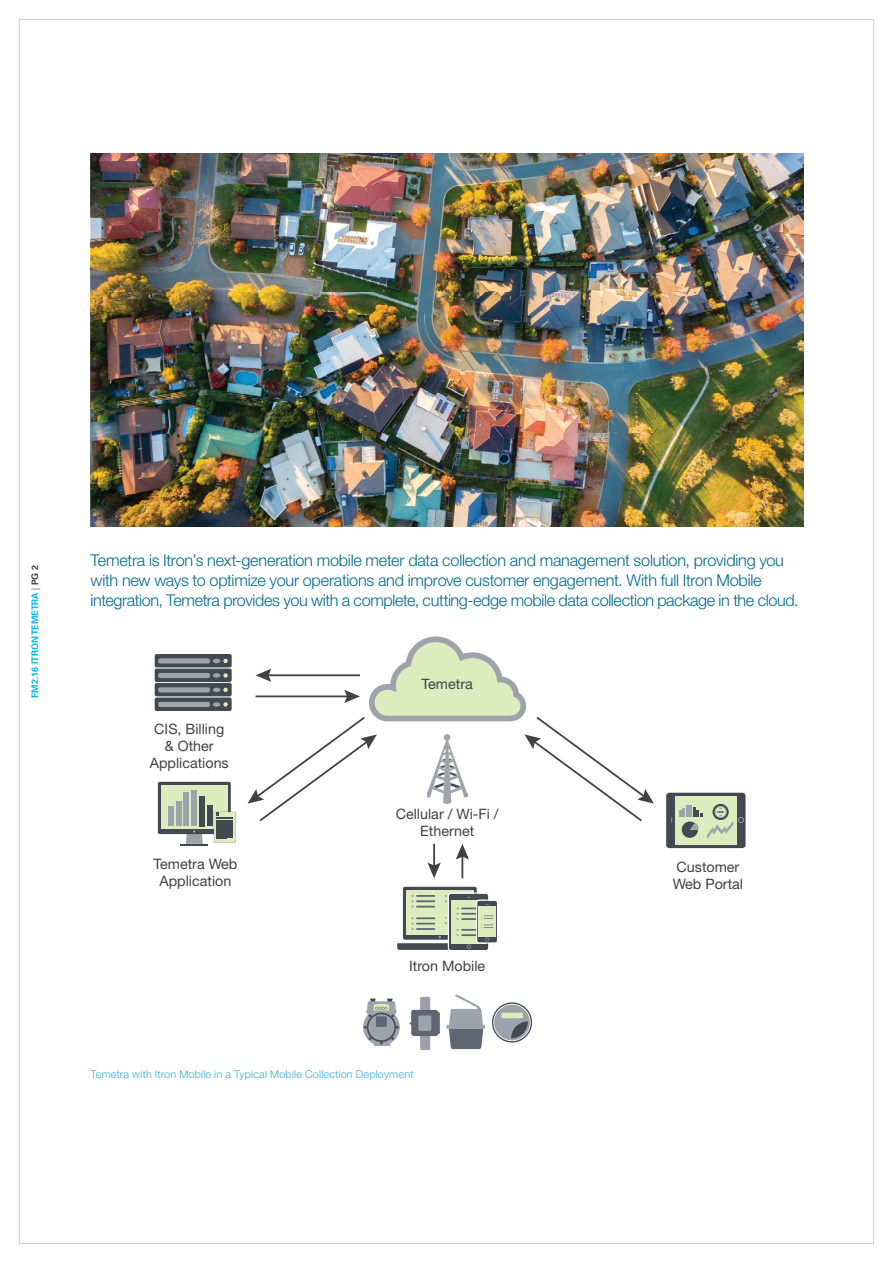
<style>
.page{position:relative;width:893px;height:1263px;background:#fff}
.page>*{position:absolute;margin:0;border:0;box-sizing:border-box;transform-origin:0 0}
.t1{font:300 16.2px/20.2px "Helvetica Neue LT Std";letter-spacing:-.02em;color:#006991}
.t2{font:14.25px/17.2px "Helvetica Neue LT Std";color:#424142;text-align:center}
.t3{font:300 10.8px "Helvetica Neue LT Std";letter-spacing:.02em;color:#3aabdc}
.t4{font:700 9px "Univers LT Std";color:#00baef}
.s1{font-weight:300;color:#464547}
.s2{color:#464547}
</style>
<div class="page">
<img style="left:91px;top:153px;width:712px;height:373px">
<svg style="left:447px;top:994px;width:38px;height:55px"></svg>
<div style="left:666px;top:793px;width:80px;height:55px;background:#424951;border-radius:3px"></div>
<div style="left:675px;top:796px;width:62px;height:49px;background:#deebbe"></div>
<svg style="left:679px;top:805px;width:65px;height:34px"></svg>
<div style="left:155px;top:697px;width:77px;height:14px;background:#424951;border-radius:2px"></div>
<div style="left:158px;top:702px;width:52px;height:5px;background:#9ca3ab;border-radius:2px"></div>
<svg style="left:213px;top:702px;width:15px;height:5px"></svg>
<div style="left:155px;top:683px;width:77px;height:13px;background:#424951;border-radius:2px"></div>
<div style="left:158px;top:687px;width:52px;height:5px;background:#9ca3ab;border-radius:2px"></div>
<svg style="left:213px;top:688px;width:15px;height:4px"></svg>
<div style="left:155px;top:668px;width:77px;height:14px;background:#424951;border-radius:2px"></div>
<div style="left:158px;top:673px;width:52px;height:5px;background:#9ca3ab;border-radius:2px"></div>
<svg style="left:213px;top:673px;width:15px;height:5px"></svg>
<div style="left:155px;top:654px;width:77px;height:13px;background:#424951;border-radius:2px"></div>
<div style="left:158px;top:658px;width:52px;height:5px;background:#9ca3ab;border-radius:2px"></div>
<svg style="left:213px;top:659px;width:15px;height:4px"></svg>
<svg style="left:492px;top:1002px;width:40px;height:40px"></svg>
<div style="left:501px;top:1013px;width:22px;height:5px;background:#deebbe"></div>
<hr style="left:374px;top:1042px;width:15px;height:4px;background:#9ca3ab">
<svg style="left:363px;top:1009px;width:37px;height:36px"></svg>
<svg style="left:364px;top:998px;width:35px;height:46px"></svg>
<div style="left:376px;top:1016px;width:11px;height:11px;background:#5e6674"></div>
<div style="left:158px;top:782px;width:73px;height:52px;background:#424951;border-radius:2px"></div>
<div style="left:161px;top:785px;width:67px;height:44px;background:#deebbe"></div>
<svg style="left:181px;top:830px;width:27px;height:15px"></svg>
<div style="left:168px;top:806px;width:6px;height:20px;background:#9ca3ab"></div>
<div style="left:176px;top:801px;width:5px;height:25px;background:#9ca3ab"></div>
<div style="left:184px;top:793px;width:5px;height:33px;background:#9ca3ab"></div>
<div style="left:192px;top:791px;width:5px;height:35px;background:#9ca3ab"></div>
<div style="left:199px;top:796px;width:6px;height:30px;background:#424951"></div>
<div style="left:207px;top:805px;width:6px;height:21px;background:#424951"></div>
<div style="left:420px;top:997px;width:10px;height:53px;background:#9e9eac;border-radius:2px"></div>
<hr style="left:438px;top:1012px;width:2px;height:22px;background:#5e6674">
<svg style="left:409px;top:1010px;width:30px;height:26px"></svg>
<svg style="left:214px;top:812px;width:21px;height:30px"></svg>
<div style="left:403px;top:887px;width:74px;height:53px;background:#424951;border-radius:2px"></div>
<div style="left:406px;top:890px;width:67px;height:44px;background:#deebbe"></div>
<svg style="left:397px;top:892px;width:100px;height:58px"></svg>
<hr style="left:433px;top:844px;width:2px;height:24px;background:#424142">
<svg style="left:427px;top:863px;width:14px;height:15px"></svg>
<hr style="left:461px;top:854px;width:2px;height:24px;background:#424142">
<svg style="left:456px;top:844px;width:13px;height:15px"></svg>
<svg style="left:248px;top:636px;width:406px;height:186px"></svg>
<p class="t4" style="left:30px;top:698px;width:134px;rotate:-90deg">FM2.16 Itron Temetra <span class="s1">|</span> <span class="s2">PG 2</span></p>
<p class="t1" style="left:91px;top:549px;width:709px">Temetra is Itron’s next-generation mobile meter data collection and management solution, providing you with new ways to optimize your operations and improve customer engagement. With full Itron Mobile integration, Temetra provides you with a complete, cutting-edge mobile data collection package in the cloud.</p>
<p class="t2" style="left:150px;top:720px;width:81px">CIS, Billing &amp; Other<br>Applications</p>
<p class="t2" style="left:154px;top:855px;width:85px">Temetra Web<br>Application</p>
<p class="t2" style="left:422px;top:675px;width:53px">Temetra</p>
<p class="t2" style="left:396px;top:805px;width:104px">Cellular / Wi-Fi /<br>Ethernet</p>
<p class="t2" style="left:409px;top:957px;width:78px">Itron Mobile</p>
<p class="t3" style="left:91px;top:1068px;width:324px">Temetra with Itron Mobile in a Typical Mobile Collection Deployment</p>
<p class="t2" style="left:673px;top:858px;width:72px;text-align:left">Customer<br>Web Portal</p>
</div>
